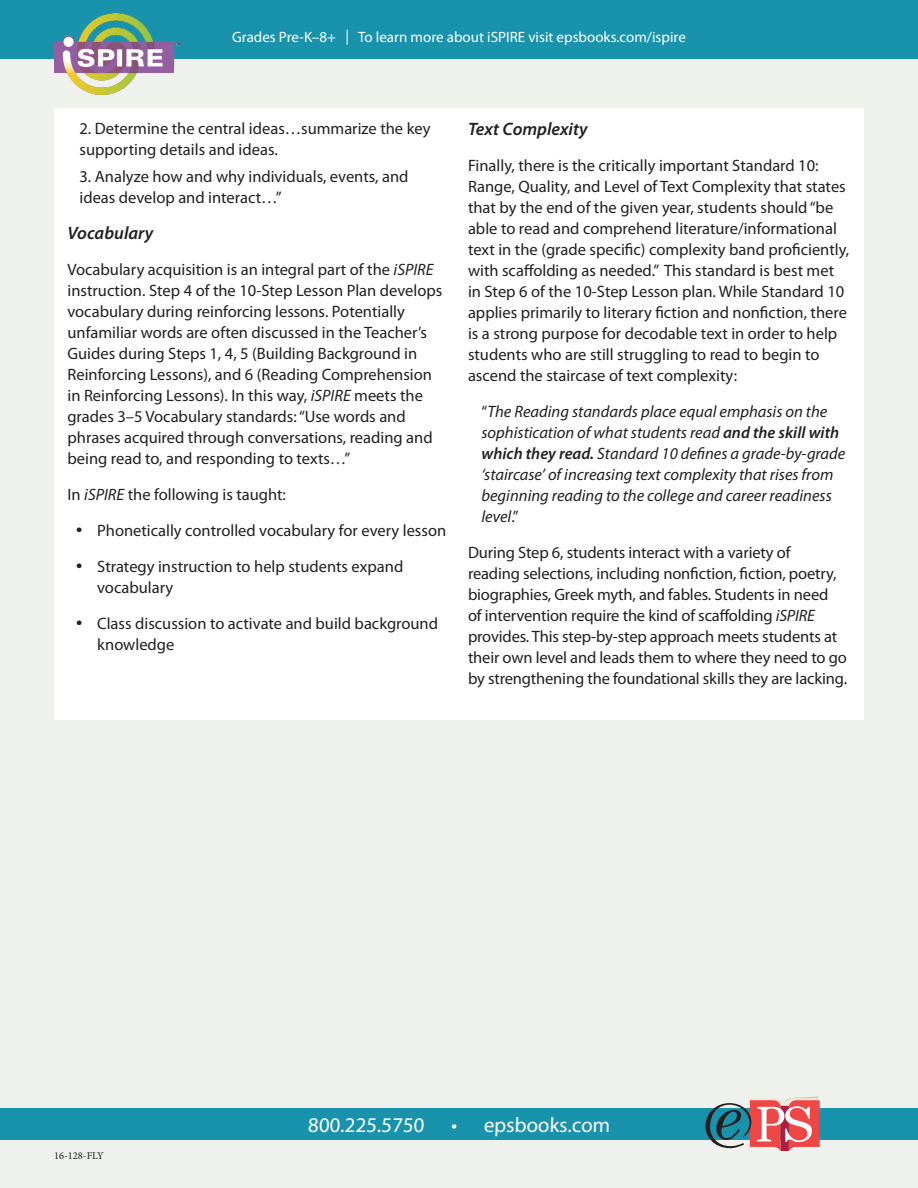
<style>
.page{position:relative;width:918px;height:1188px;background:#eff1ec}
.page>*{position:absolute;margin:0;border:0;box-sizing:border-box;transform-origin:0 0}
.t1{font:21px "Myriad Pro";color:#fff}
.t2{font:italic 600 18px "Myriad Pro";color:#231f20}
.t3{font:16.5px/21px "Myriad Pro";color:#231f20}
.t4{font:italic 16.5px/21px "Myriad Pro";color:#231f20}
.t5{font:15px "Myriad Pro";color:#fff}
.t6{font:10.5px "Minion Pro";color:#231f20}
.s1{font-style:italic}
.s2{font-style:normal}
.s3{font-weight:600}
</style>
<div class="page">
<div style="left:54px;top:108px;width:810px;height:611px;background:#fff"></div>
<div style="left:0;top:0;width:918px;height:58px;background:#1992ac"></div>
<div style="left:0;top:1108px;width:918px;height:31px;background:#1992ac"></div>
<svg style="left:705px;top:1096px;width:115px;height:55px"></svg>
<img style="left:54px;top:13px;width:127px;height:82px">
<p class="t5" style="left:232px;top:29px;width:455px">Grades Pre-K–8+ | To learn more about iSPIRE visit epsbooks.com/ispire</p>
<p class="t3" style="left:80px;top:118px;width:353px">2. Determine the central ideas…summarize the key supporting details and ideas.</p>
<p class="t3" style="left:80px;top:166px;width:331px">3. Analyze how and why individuals, events, and ideas develop and interact…”</p>
<p class="t2" style="left:68px;top:223px;width:87px">Vocabulary</p>
<p class="t3" style="left:68px;top:259px;width:376px">Vocabulary acquisition is an integral part of the <span class="s1">iSPIRE </span>instruction. Step 4 of the 10-Step Lesson Plan develops vocabulary during reinforcing lessons. Potentially unfamiliar words are often discussed in the Teacher’s Guides during Steps 1, 4, 5 (Building Background in Reinforcing Lessons), and 6 (Reading Comprehension in Reinforcing Lessons). In this way, <span class="s1">iSPIRE</span> meets the grades 3–5 Vocabulary standards: “Use words and phrases acquired through conversations, reading and being read to, and responding to texts…”</p>
<p class="t3" style="left:68px;top:484px;width:220px">In <span class="s1">iSPIRE</span> the following is taught:</p>
<p class="t3" style="left:76px;top:520px;width:372px">• Phonetically controlled vocabulary for every lesson</p>
<p class="t3" style="left:97px;top:556px;width:308px;text-indent:-22px">• Strategy instruction to help students expand vocabulary</p>
<p class="t3" style="left:97px;top:613px;width:342px;text-indent:-22px">• Class discussion to activate and build background knowledge</p>
<p class="t2" style="left:468px;top:119px;width:121px">Text Complexity</p>
<p class="t3" style="left:468px;top:155px;width:383px">Finally, there is the critically important Standard 10:<br>Range, Quality, and Level of Text Complexity that states that by the end of the given year, students should “be able to read and comprehend literature/informational text in the (grade specific) complexity band proficiently, with scaffolding as needed.” This standard is best met in Step 6 of the 10-Step Lesson plan. While Standard 10 applies primarily to literary fiction and nonfiction, there is a strong purpose for decodable text in order to help students who are still struggling to read to begin to ascend the staircase of text complexity:</p>
<p class="t4" style="left:481px;top:401px;width:365px"><span class="s2">“</span>The Reading standards place equal emphasis on the sophistication of what students read <span class="s3">and the skill with which they read.</span> Standard 10 defines a grade-by-grade ‘staircase’ of increasing text complexity that rises from beginning reading to the college and career readiness level<span class="s2">.”</span></p>
<p class="t3" style="left:468px;top:542px;width:381px">During Step 6, students interact with a variety of<br>reading selections, including nonfiction, fiction, poetry, biographies, Greek myth, and fables. Students in need<br>of intervention require the kind of scaffolding <span class="s1">iSPIRE </span>provides. This step-by-step approach meets students at their own level and leads them to where they need to go by strengthening the foundational skills they are lacking.</p>
<p class="t6" style="left:54px;top:1148px;width:51px">16-128-FLY</p>
<p class="t1" style="left:308px;top:1113px;width:304px">800.225.5750 • epsbooks.com</p>
</div>
